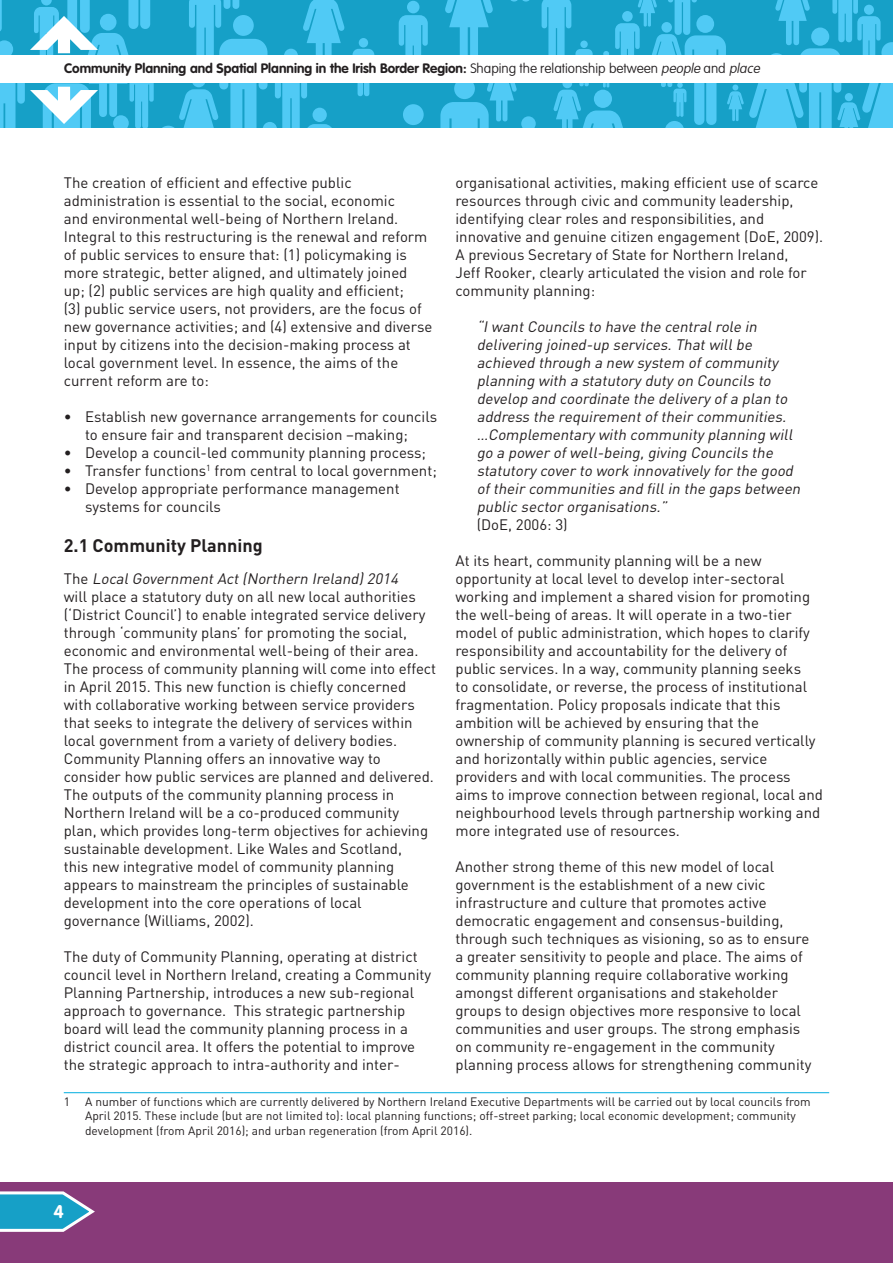
<style>
.page{position:relative;width:893px;height:1263px;background:#fff}
.page>*{position:absolute;margin:0;border:0;box-sizing:border-box;transform-origin:0 0}
.t1{font:700 18px "DIN";color:#231f20}
.t2{font:700 18px "VAG Rounded";color:#fff}
.t3{font:15px/18px "DIN";color:#231f20}
.t4{font:italic 15px/18px "DIN";color:#231f20}
.t5{font:700 13.5px "VAG Rounded";color:#231f20}
.t6{font:12px/14.4px "DIN";color:#231f20}
.s1{font-weight:100}
.s2{font-weight:100;font-style:italic}
.s3{font-style:italic}
</style>
<div class="page">
<div style="left:0;top:1182px;width:893px;height:81px;background:#883a79"></div>
<div style="left:0;top:0;width:893px;height:128px;background:#16a0c7"></div>
<div style="left:403px;top:104px;width:21px;height:21px;background:#50caf5;border-radius:50%"></div>
<svg style="left:352px;top:49px;width:22px;height:47px"></svg>
<div style="left:359px;top:38px;width:9px;height:9px;background:#50caf5;border-radius:50%"></div>
<svg style="left:399px;top:15px;width:29px;height:40px"></svg>
<div style="left:407px;top:1px;width:12px;height:12px;background:#50caf5;border-radius:50%"></div>
<div style="left:0;top:55px;width:893px;height:28px;background:#fff"></div>
<svg style="left:440px;top:0;width:453px;height:128px"></svg>
<svg style="left:0;top:0;width:345px;height:128px"></svg>
<svg style="left:0;top:1191px;width:95px;height:41px"></svg>
<hr style="left:64px;top:1092px;width:765px;height:1px;background:#00addf">
<p class="t5" style="left:64px;top:61px;width:700px">Community Planning and Spatial Planning in the Irish Border Region: <span class="s1">Shaping the relationship between</span> <span class="s2">people</span> <span class="s1">and</span> <span class="s2">place</span></p>
<p class="t3" style="left:64px;top:173px;width:370px">The creation of efficient and effective public administration is essential to the social, economic<br>and environmental well-being of Northern Ireland.<br>Integral to this restructuring is the renewal and reform of public services to ensure that: (1) policymaking is more strategic, better aligned, and ultimately joined<br>up; (2) public services are high quality and efficient;<br>(3) public service users, not providers, are the focus of new governance activities; and (4) extensive and diverse input by citizens into the decision-making process at local government level. In essence, the aims of the current reform are to:</p>
<p class="t3" style="left:64px;top:407px;width:375px;text-align:center">• Establish new governance arrangements for councils to ensure fair and transparent decision –making;</p>
<p class="t3" style="left:64px;top:443px;width:364px">• Develop a council-led community planning process;</p>
<p class="t3" style="left:64px;top:461px;width:375px">• Transfer functions<sup>1</sup> from central to local government;</p>
<p class="t3" style="left:85px;top:479px;width:316px;text-indent:-21px">• Develop appropriate performance management systems for councils</p>
<p class="t1" style="left:64px;top:533px;width:200px">2.1 Community Planning</p>
<p class="t3" style="left:64px;top:569px;width:374px">T h e <span class="s3">LocalGovernmentAct(Northern Ireland)2014<br></span>will place a statutory duty on all new local authorities (‘District Council’) to enable integrated service delivery through ‘community plans’ for promoting the social, economic and environmental well-being of their area.<br>The process of community planning will come into effect in April 2015. This new function is chiefly concerned with collaborative working between service providers that seeks to integrate the delivery of services within local government from a variety of delivery bodies.<br>Community Planning offers an innovative way to consider how public services are planned and delivered.<br>The outputs of the community planning process in Northern Ireland will be a co-produced community<br>plan, which provides long-term objectives for achieving sustainable development. Like Wales and Scotland,<br>this new integrative model of community planning appears to mainstream the principles of sustainable development into the core operations of local governance (Williams, 2002).</p>
<p class="t3" style="left:64px;top:947px;width:369px">The duty of Community Planning, operating at district council level in Northern Ireland, creating a Community Planning Partnership, introduces a new sub-regional approach to governance. This strategic partnership board will lead the community planning process in a district council area. It offers the potential to improve the strategic approach to intra-authority and inter-</p>
<p class="t6" style="left:64px;top:1094px;width:8px">1</p>
<p class="t6" style="left:85px;top:1094px;width:727px">A number of functions which are currently delivered by Northern Ireland Executive Departments will be carried out by local councils from<br>April 2015. These include (but are not limited to): local planning functions; off-street parking; local economic development; community development (from April 2016); and urban regeneration (from April 2016).</p>
<p class="t3" style="left:455px;top:173px;width:369px">organisational activities, making efficient use of scarce resources through civic and community leadership, identifying clear roles and responsibilities, and innovative and genuine citizen engagement (DoE, 2009).<br>A previous Secretary of State for Northern Ireland,<br>Jeff Rooker, clearly articulated the vision and role for community planning:</p>
<p class="t4" style="left:477px;top:317px;width:328px">“IwantCouncils to have the centralrole in delivering joined-up services.Thatwillbe achieved through a new system ofcommunity planning with a statutory duty on Councils to develop and coordinate the delivery ofa plan to address the requirementoftheir communities. …Complementary with community planning will go a power ofwell-being,giving Councils the statutory cover to work innovatively for the good oftheir communities and fillin the gaps between public sector organisations.”</p>
<p class="t3" style="left:477px;top:515px;width:93px">(DoE, 2006: 3)</p>
<p class="t3" style="left:455px;top:551px;width:369px">At its heart, community planning will be a new opportunity at local level to develop inter-sectoral working and implement a shared vision for promoting the well-being of areas. It will operate in a two-tier model of public administration, which hopes to clarify responsibility and accountability for the delivery of public services. In a way, community planning seeks<br>to consolidate, or reverse, the process of institutional fragmentation. Policy proposals indicate that this ambition will be achieved by ensuring that the ownership of community planning is secured vertically and horizontally within public agencies, service providers and with local communities. The process aims to improve connection between regional, local and neighbourhood levels through partnership working and more integrated use of resources.</p>
<p class="t3" style="left:455px;top:857px;width:357px">Another strong theme of this new model of local government is the establishment of a new civic infrastructure and culture that promotes active democratic engagement and consensus-building, through such techniques as visioning, so as to ensure a greater sensitivity to people and place. The aims of community planning require collaborative working amongst different organisations and stakeholder groups to design objectives more responsive to local communities and user groups. The strong emphasis on community re-engagement in the community planning process allows for strengthening community</p>
<p class="t2" style="left:53px;top:1201px;width:12px">4</p>
</div>
